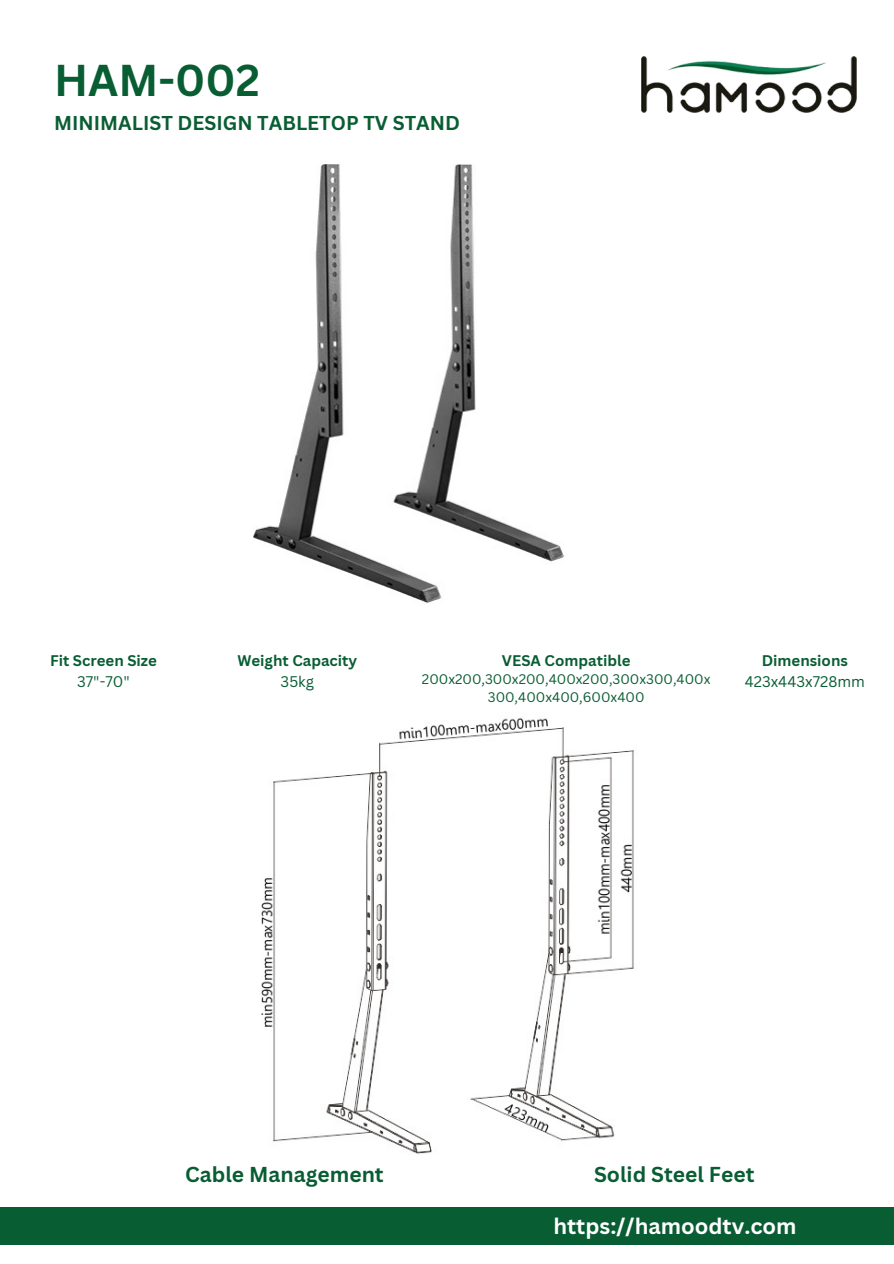
<style>
.page{position:relative;width:894px;height:1264px;background:#fff}
.page>*{position:absolute;margin:0;border:0;box-sizing:border-box;transform-origin:0 0}
.t1{font:700 43.35px "Canva Sans";color:#095d33}
.t2{font:700 21.75px "Canva Sans";color:#fff}
.t3{font:700 21px "Canva Sans";color:#095d33}
.t4{font:700 19.5px "Canva Sans";color:#095d33}
.t5{font:700 15px "Canva Sans";color:#095d33}
.t6{font:15px "Canva Sans";color:#095d33}
.t7{font:13.5px/18px "Canva Sans";color:#095d33;text-align:center}
</style>
<div class="page">
<img style="left:641px;top:56px;width:215px;height:56px">
<div style="left:0;top:1207px;width:893px;height:37px;background:#095d33"></div>
<img style="left:253px;top:164px;width:311px;height:439px">
<img style="left:261px;top:717px;width:373px;height:437px">
<p class="t1" style="left:54px;top:49px;width:207px">HAM-002</p>
<p class="t4" style="left:54px;top:109px;width:407px">MINIMALIST DESIGN TABLETOP TV STAND</p>
<p class="t5" style="left:50px;top:650px;width:108px">Fit Screen Size</p>
<p class="t6" style="left:77px;top:670px;width:54px">37"-70"</p>
<p class="t5" style="left:237px;top:650px;width:121px">Weight Capacity</p>
<p class="t6" style="left:280px;top:670px;width:35px">35kg</p>
<p class="t5" style="left:502px;top:650px;width:130px">VESA Compatible</p>
<p class="t7" style="left:422px;top:670px;width:290px">200x200,300x200,400x200,300x300,400x<br>300,400x400,600x400</p>
<p class="t5" style="left:761px;top:650px;width:88px">Dimensions</p>
<p class="t6" style="left:744px;top:670px;width:122px">423x443x728mm</p>
<p class="t3" style="left:185px;top:1159px;width:200px">Cable Management</p>
<p class="t3" style="left:594px;top:1159px;width:162px">Solid Steel Feet</p>
<p class="t2" style="left:553px;top:1210px;width:244px">https://hamoodtv.com</p>
</div>
